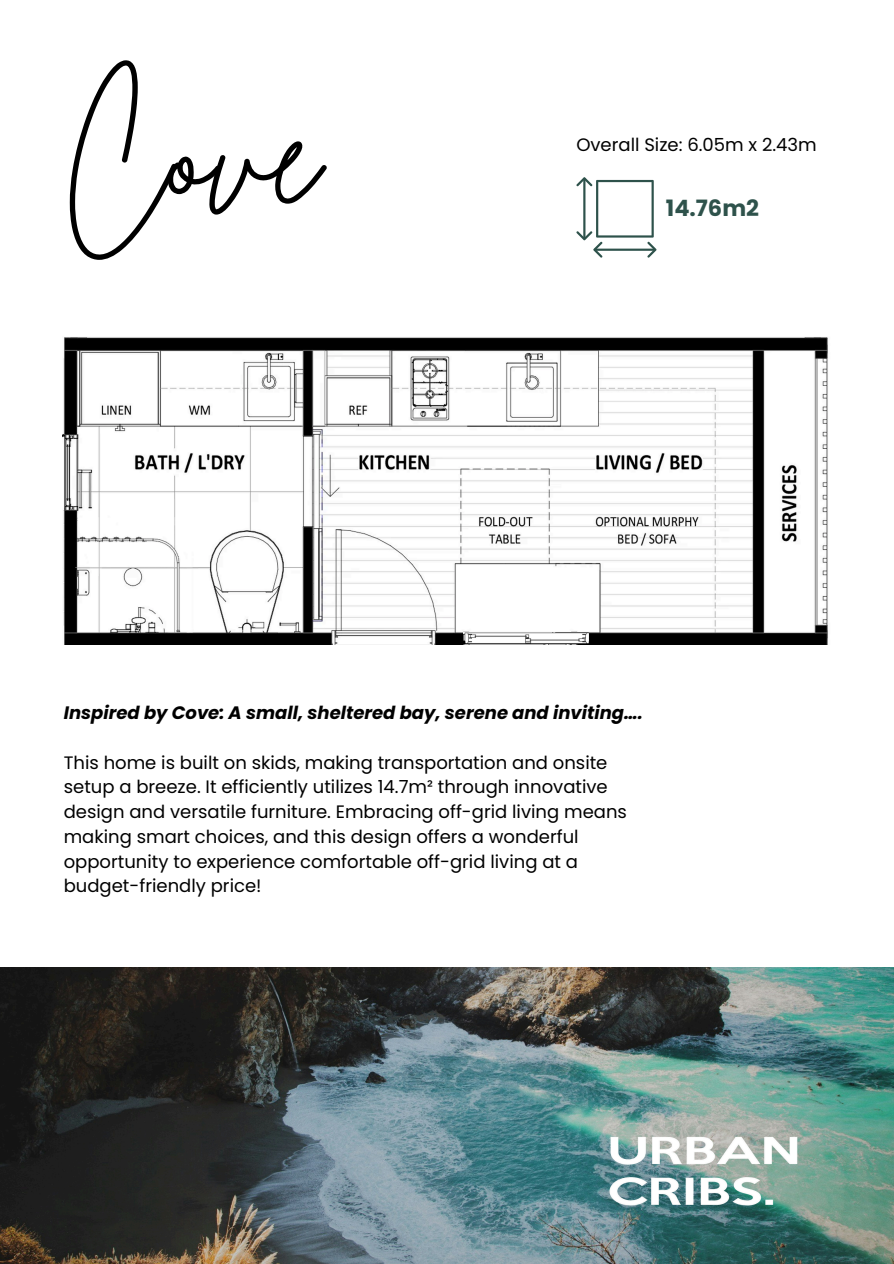
<style>
.page{position:relative;width:894px;height:1264px;background:#fff}
.page>*{position:absolute;margin:0;border:0;box-sizing:border-box;transform-origin:0 0}
.t1{font:138px "Brittany Signature";color:#000}
.t2{font:700 22.5px "Poppins";color:#2e524b}
.t3{font:18px/24.8px "Poppins";color:#000}
.t4{font:italic 700 18px "Poppins";color:#000}
</style>
<div class="page">
<img style="left:63px;top:337px;width:765px;height:307px">
<img style="left:463px;top:632px;width:125px;height:11px">
<img style="left:0;top:967px;width:893px;height:296px">
<svg style="left:576px;top:177px;width:80px;height:80px"></svg>
<img style="left:604px;top:1131px;width:199px;height:86px">
<p class="t1" style="left:63px;top:65px;width:258px">Cove</p>
<p class="t3" style="left:576px;top:132px;width:242px">Overall Size: 6.05m x 2.43m</p>
<h2 class="t2" style="left:665px;top:192px;width:95px">14.76m2</h2>
<h1 class="t4" style="left:64px;top:700px;width:580px">Inspired by Cove: A small, sheltered bay, serene and inviting….</h1>
<p class="t3" style="left:64px;top:750px;width:564px">This home is built on skids, making transportation and onsite setup a breeze. It efficiently utilizes 14.7m² through innovative design and versatile furniture. Embracing off-grid living means making smart choices, and this design offers a wonderful opportunity to experience comfortable off-grid living at a budget-friendly price!</p>
</div>
